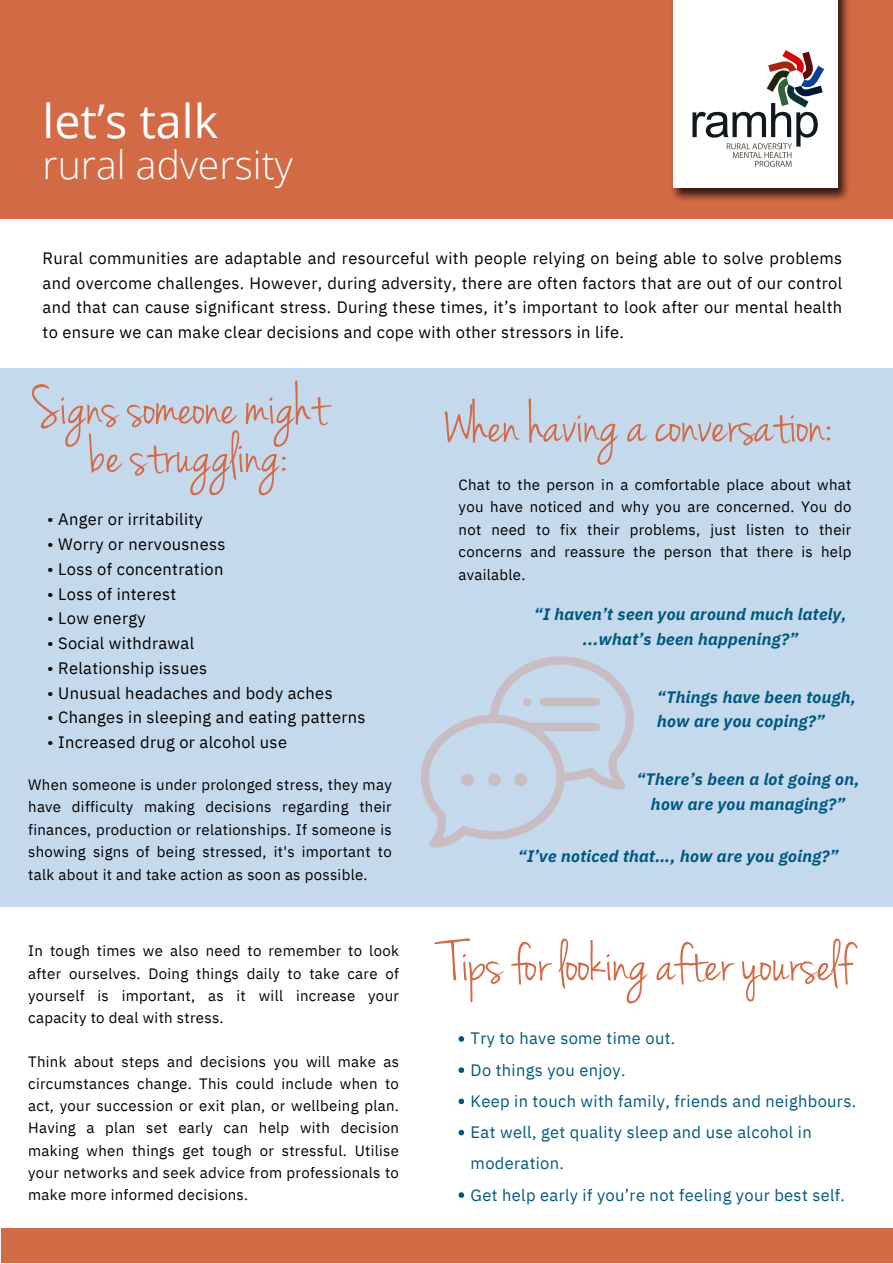
<style>
.page{position:relative;width:893px;height:1264px;background:#fff}
.page>*{position:absolute;margin:0;border:0;box-sizing:border-box;transform-origin:0 0}
.t1{font:60px "Jenna Sue";color:#d36a46}
.t2{font:46.5px "Open Sans";color:#fff}
.t3{font:300 39px "Open Sans";color:#fff}
.t4{font:16.5px/24.8px "IBM Plex Sans";letter-spacing:.02em;color:#000;text-align:justify}
.t5{font:16.5px/31.2px "IBM Plex Sans";letter-spacing:.02em;color:#00587e}
.t6{font:italic 700 16.5px/24.8px "IBM Plex Sans";letter-spacing:.02em;color:#00587e;text-align:center}
.t7{font:15px/22px "IBM Plex Sans";letter-spacing:.02em;color:#000;text-align:justify}
</style>
<div class="page">
<div style="left:0;top:0;width:892px;height:219px;background:#d36a46"></div>
<div style="left:1px;top:1228px;width:891px;height:34px;background:#d36a46"></div>
<img style="left:671px;top:0;width:178px;height:201px">
<div style="left:673px;top:0;width:165px;height:187px;background:#fff"></div>
<svg style="left:692px;top:50px;width:132px;height:117px"></svg>
<div style="left:0;top:368px;width:892px;height:538px;background:#c5d9ed"></div>
<svg style="left:420px;top:656px;width:213px;height:191px"></svg>
<svg style="left:458px;top:1036px;width:6px;height:5px"></svg>
<svg style="left:458px;top:1067px;width:6px;height:5px"></svg>
<svg style="left:458px;top:1098px;width:6px;height:6px"></svg>
<svg style="left:458px;top:1129px;width:6px;height:6px"></svg>
<svg style="left:458px;top:1192px;width:6px;height:5px"></svg>
<p class="t2" style="left:43px;top:88px;width:177px">let’s talk</p>
<p class="t3" style="left:43px;top:138px;width:252px">rural adversity</p>
<p class="t4" style="left:43px;top:245px;width:801px">Rural communities are adaptable and resourceful with people relying on being able to solve problems and overcome challenges. However, during adversity, there are often factors that are out of our control and that can cause significant stress. During these times, it’s important to look after our mental health to ensure we can make clear decisions and cope with other stressors in life.</p>
<p class="t1" style="left:32px;top:379px;width:297px">Signs someone might</p>
<p class="t1" style="left:90px;top:427px;width:199px">be struggling:</p>
<p class="t4" style="left:47px;top:507px;width:157px">• Anger or irritability</p>
<p class="t4" style="left:47px;top:531px;width:180px">• Worry or nervousness</p>
<p class="t4" style="left:47px;top:556px;width:178px">• Loss of concentration</p>
<p class="t4" style="left:47px;top:581px;width:131px">• Loss of interest</p>
<p class="t4" style="left:47px;top:605px;width:100px">• Low energy</p>
<p class="t4" style="left:47px;top:630px;width:148px">• Social withdrawal</p>
<p class="t4" style="left:47px;top:655px;width:161px">• Relationship issues</p>
<p class="t4" style="left:47px;top:680px;width:287px">• Unusual headaches and body aches</p>
<p class="t4" style="left:47px;top:704px;width:320px">• Changes in sleeping and eating patterns</p>
<p class="t4" style="left:47px;top:729px;width:241px">• Increased drug or alcohol use</p>
<p class="t7" style="left:28px;top:773px;width:365px;line-height:22.5px">When someone is under prolonged stress, they may have difficulty making decisions regarding their finances, production or relationships. If someone is showing signs of being stressed, it's important to talk about it and take action as soon as possible.</p>
<p class="t7" style="left:28px;top:939px;width:372px">In tough times we also need to remember to look after ourselves. Doing things daily to take care of yourself is important, as it will increase your capacity to deal with stress.</p>
<p class="t7" style="left:28px;top:1050px;width:372px">Think about steps and decisions you will make as circumstances change. This could include when to act, your succession or exit plan, or wellbeing plan.<br>Having a plan set early can help with decision making when things get tough or stressful. Utilise your networks and seek advice from professionals to make more informed decisions.</p>
<p class="t1" style="left:444px;top:397px;width:389px">When having a conversation:</p>
<p class="t7" style="left:458px;top:473px;width:394px;line-height:22.5px">Chat to the person in a comfortable place about what you have noticed and why you are concerned. You do not need to fix their problems, just listen to their concerns and reassure the person that there is help available.</p>
<p class="t6" style="left:534px;top:601px;width:314px">“I haven’t seen you around much lately, ...what’s been happening?”</p>
<p class="t6" style="left:657px;top:684px;width:200px;text-align:left">“Things have been tough, how are you coping?”</p>
<p class="t6" style="left:636px;top:766px;width:224px">“There’s been a lot going on, how are you managing?”</p>
<p class="t6" style="left:518px;top:843px;width:322px">“I’ve noticed that…, how are you going?”</p>
<p class="t1" style="left:446px;top:935px;width:407px">Tips for looking after yourself</p>
<p class="t5" style="left:470px;top:1022px;width:206px">Try to have some time out.</p>
<p class="t5" style="left:470px;top:1053px;width:156px">Do things you enjoy.</p>
<p class="t5" style="left:470px;top:1085px;width:387px">Keep in touch with family, friends and neighbours.</p>
<p class="t5" style="left:470px;top:1116px;width:342px">Eat well, get quality sleep and use alcohol in moderation.</p>
<p class="t5" style="left:470px;top:1178px;width:376px">Get help early if you’re not feeling your best self.</p>
</div>
